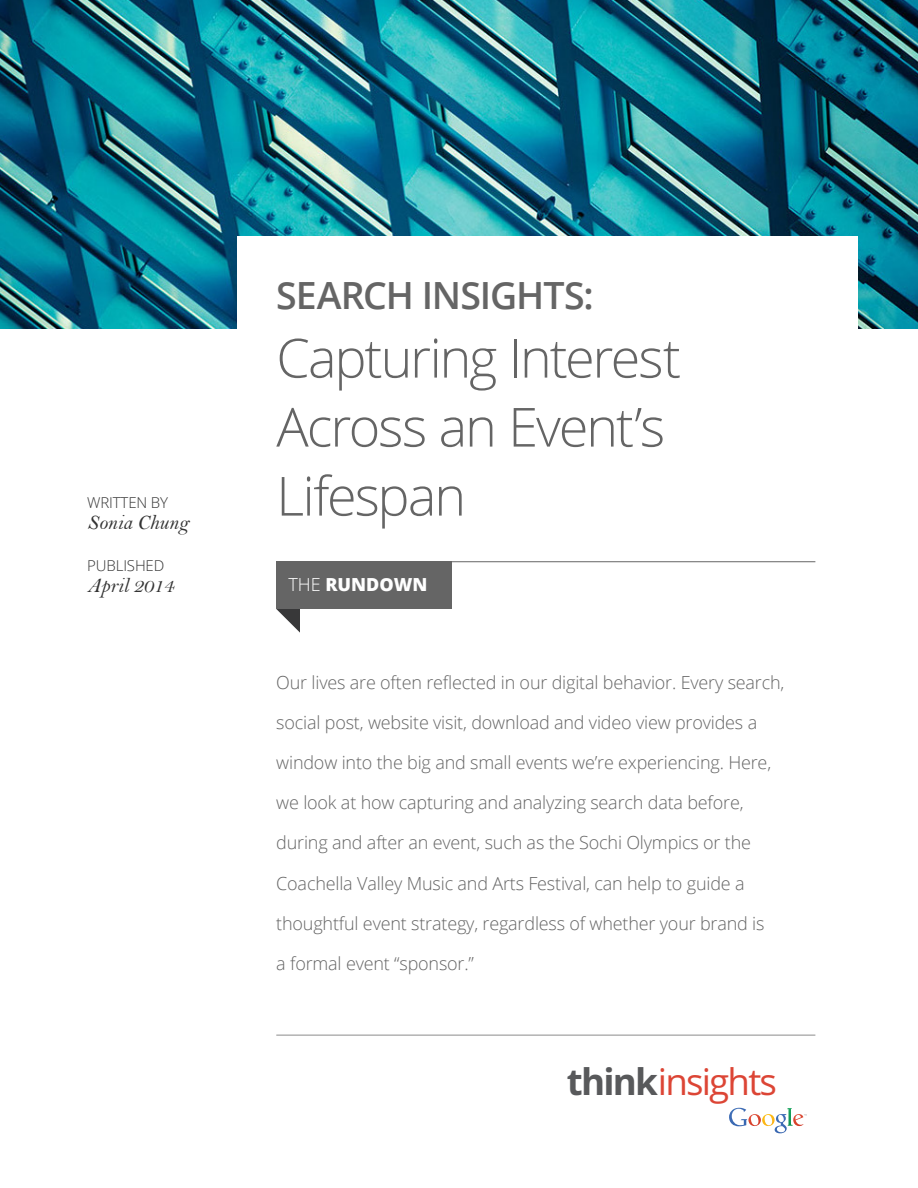
<style>
.page{position:relative;width:918px;height:1188px;background:#fff}
.page>*{position:absolute;margin:0;border:0;box-sizing:border-box;transform-origin:0 0}
.t1{font:300 54px/69px "Open Sans";letter-spacing:-.04em;color:#656565}
.t2{font:600 37.5px "Open Sans";letter-spacing:-.03em;color:#656565}
.t3{font:36.75px "Open Sans";letter-spacing:-.05em;color:#dc4535}
.t4{font:21px "Bell MT Italic";letter-spacing:-.01em;color:#333}
.t5{font:300 18px "Open Sans";letter-spacing:-.01em;color:#656565}
.t6{font:800 18px "Open Sans";color:#fff}
.t7{font:300 15px "Open Sans";letter-spacing:-.01em;color:#333}
.s1{font-weight:300}
.s2{font-weight:700;color:#58595b}
</style>
<div class="page">
<img style="left:787px;top:1108px;width:6px;height:18px">
<svg style="left:748px;top:1114px;width:27px;height:12px"></svg>
<img style="left:775px;top:1114px;width:12px;height:19px">
<img style="left:729px;top:1108px;width:18px;height:18px">
<svg style="left:793px;top:1114px;width:14px;height:12px"></svg>
<img style="left:0;top:0;width:918px;height:329px">
<div style="left:237px;top:236px;width:621px;height:240px;background:#fff"></div>
<hr style="left:276px;top:1035px;width:539px;height:1px;background:#8b8b8b">
<svg style="left:276px;top:609px;width:24px;height:24px"></svg>
<div style="left:276px;top:562px;width:176px;height:47px;background:#656565"></div>
<hr style="left:278px;top:561px;width:537px;height:1px;background:#656565">
<p class="t2" style="left:276px;top:269px;width:319px">SEARCH INSIGHTS:</p>
<p class="t1" style="left:276px;top:322px;width:406px">Capturing Interest<br>Across an Event’s<br>Lifespan</p>
<p class="t7" style="left:87px;top:492px;width:82px">WRITTEN BY</p>
<p class="t4" style="left:87px;top:510px;width:103px">Sonia Chung</p>
<p class="t7" style="left:87px;top:555px;width:79px">PUBLISHED</p>
<p class="t4" style="left:87px;top:573px;width:88px">April 2014</p>
<p class="t6" style="left:288px;top:571px;width:141px"><span class="s1">THE</span> RUNDOWN</p>
<p class="t5" style="left:276px;top:670px;width:510px">Our lives are often reflected in our digital behavior. Every search,</p>
<p class="t5" style="left:276px;top:710px;width:482px">social post, website visit, download and video view provides a</p>
<p class="t5" style="left:276px;top:750px;width:496px">window into the big and small events we’re experiencing. Here,</p>
<p class="t5" style="left:276px;top:790px;width:469px">we look at how capturing and analyzing search data before,</p>
<p class="t5" style="left:276px;top:831px;width:476px">during and after an event, such as the Sochi Olympics or the</p>
<p class="t5" style="left:276px;top:871px;width:470px">Coachella Valley Music and Arts Festival, can help to guide a</p>
<p class="t5" style="left:276px;top:911px;width:490px">thoughtful event strategy, regardless of whether your brand is</p>
<p class="t5" style="left:276px;top:951px;width:199px">a formal event “sponsor.”</p>
<h3 class="t3" style="left:567px;top:1056px;width:212px"><span class="s2">think</span>insights</h3>
</div>
